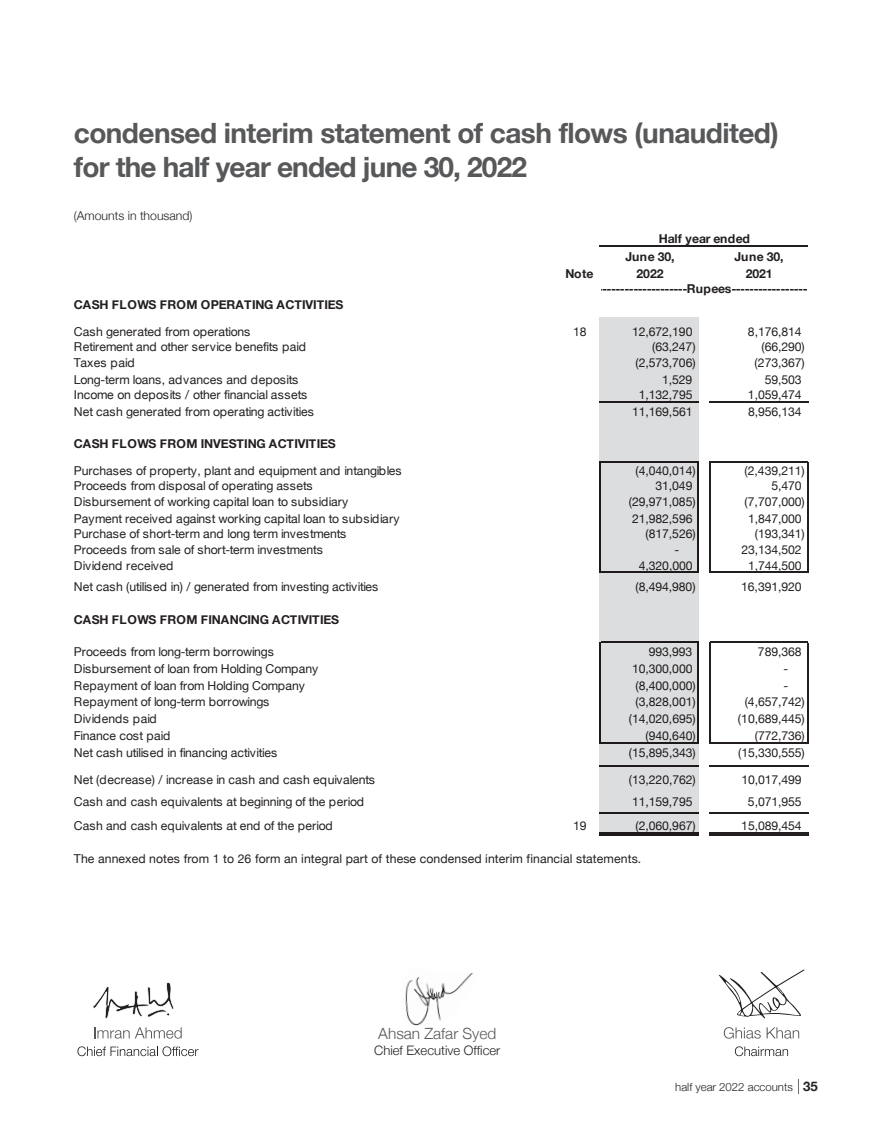
<style>
.page{position:relative;width:882px;height:1134px;background:#fff}
.page>*{position:absolute;margin:0;border:0;box-sizing:border-box;transform-origin:0 0}
.t1{font:700 28px/33.6px "Helvetica Neue";letter-spacing:-.02em;color:#57585a}
.t2{font:300 15.4px "Helvetica Neue";color:#57585a}
.t3{font:300 13.12px "Helvetica Neue";color:#231f20}
.t4{font:12.25px "Helvetica Neue";letter-spacing:-.01em;color:#231f20}
.t5{font:12.25px "Helvetica Neue";letter-spacing:.01em;color:#231f20}
.t6{font:700 12.25px "Helvetica Neue";letter-spacing:-.01em;color:#231f20}
.t7{font:300 12.25px "Helvetica Neue";color:#231f20}
.t8{font:300 11.38px "Helvetica Neue";color:#231f20}
.s1{font-weight:700;font-size:13.12px}
</style>
<div class="page">
<svg style="left:798px;top:1079px;width:1px;height:15px"></svg>
<svg style="left:77px;top:1046px;width:122px;height:10px"></svg>
<svg style="left:735px;top:1046px;width:53px;height:10px"></svg>
<svg style="left:93px;top:982px;width:81px;height:37px"></svg>
<svg style="left:94px;top:1027px;width:88px;height:12px"></svg>
<svg style="left:719px;top:970px;width:86px;height:48px"></svg>
<svg style="left:724px;top:1027px;width:37px;height:12px"></svg>
<svg style="left:767px;top:1027px;width:32px;height:12px"></svg>
<hr style="left:709px;top:462px;width:1px;height:111px;background:#231f20">
<hr style="left:807px;top:463px;width:1px;height:110px;background:#231f20">
<hr style="left:709px;top:642px;width:1px;height:101px;background:#231f20">
<hr style="left:807px;top:643px;width:1px;height:100px;background:#231f20">
<hr style="left:600px;top:246px;width:208px;height:1px;background:#231f20">
<hr style="left:709px;top:401px;width:99px;height:2px;background:#231f20">
<hr style="left:710px;top:462px;width:98px;height:1px;background:#231f20">
<hr style="left:710px;top:572px;width:98px;height:1px;background:#231f20">
<hr style="left:710px;top:642px;width:98px;height:1px;background:#231f20">
<hr style="left:710px;top:742px;width:98px;height:1px;background:#231f20">
<hr style="left:709px;top:765px;width:99px;height:2px;background:#231f20">
<hr style="left:709px;top:812px;width:99px;height:1px;background:#231f20">
<hr style="left:709px;top:832px;width:99px;height:1px;background:#231f20">
<hr style="left:709px;top:834px;width:99px;height:2px;background:#231f20">
<div style="left:600px;top:317px;width:99px;height:519px;background:#dcdddf"></div>
<img style="left:405px;top:973px;width:68px;height:53px">
<h1 class="t1" style="left:74px;top:117px;width:706px">condensed interim statement of cash flows (unaudited) for the half year ended june 30, 2022</h1>
<p class="t7" style="left:74px;top:206px;width:120px">(Amounts in thousand)</p>
<p class="t6" style="left:659px;top:229px;width:93px">Half year ended</p>
<p class="t6" style="left:626px;top:247px;width:51px">June 30,</p>
<p class="t6" style="left:735px;top:247px;width:51px">June 30,</p>
<p class="t6" style="left:565px;top:264px;width:30px">Note</p>
<p class="t6" style="left:637px;top:264px;width:28px">2022</p>
<p class="t6" style="left:746px;top:264px;width:28px">2021</p>
<p class="t6" style="left:567px;top:279px;width:278px">---------------------------Rupees-------------------------</p>
<p class="t6" style="left:74px;top:295px;width:271px">CASH FLOWS FROM OPERATING ACTIVITIES</p>
<p class="t5" style="left:74px;top:323px;width:178px">Cash generated from operations</p>
<p class="t4" style="left:573px;top:323px;width:15px">18</p>
<p class="t4" style="left:632px;top:323px;width:62px">12,672,190</p>
<p class="t4" style="left:748px;top:323px;width:55px">8,176,814</p>
<p class="t5" style="left:74px;top:338px;width:234px">Retirement and other service benefits paid</p>
<p class="t4" style="left:652px;top:338px;width:45px">(63,247)</p>
<p class="t4" style="left:761px;top:338px;width:45px">(66,290)</p>
<p class="t5" style="left:74px;top:354px;width:62px">Taxes paid</p>
<p class="t4" style="left:636px;top:354px;width:61px">(2,573,706)</p>
<p class="t4" style="left:755px;top:354px;width:51px">(273,367)</p>
<p class="t5" style="left:74px;top:370px;width:226px">Long-term loans, advances and deposits</p>
<p class="t4" style="left:662px;top:370px;width:32px">1,529</p>
<p class="t4" style="left:765px;top:370px;width:38px">59,503</p>
<p class="t4" style="left:74px;top:386px;width:235px">Income on deposits / other financial assets</p>
<p class="t4" style="left:639px;top:386px;width:55px">1,132,795</p>
<p class="t4" style="left:748px;top:386px;width:55px">1,059,474</p>
<p class="t5" style="left:74px;top:403px;width:241px">Net cash generated from operating activities</p>
<p class="t4" style="left:632px;top:403px;width:62px">11,169,561</p>
<p class="t4" style="left:748px;top:403px;width:55px">8,956,134</p>
<p class="t6" style="left:74px;top:434px;width:263px">CASH FLOWS FROM INVESTING ACTIVITIES</p>
<p class="t4" style="left:74px;top:462px;width:329px">Purchases of property, plant and equipment and intangibles</p>
<p class="t4" style="left:636px;top:462px;width:61px">(4,040,014)</p>
<p class="t4" style="left:745px;top:462px;width:61px">(2,439,211)</p>
<p class="t5" style="left:74px;top:477px;width:240px">Proceeds from disposal of operating assets</p>
<p class="t4" style="left:656px;top:477px;width:38px">31,049</p>
<p class="t4" style="left:771px;top:477px;width:32px">5,470</p>
<p class="t5" style="left:74px;top:493px;width:276px">Disbursement of working capital loan to subsidiary</p>
<p class="t4" style="left:629px;top:493px;width:68px">(29,971,085)</p>
<p class="t4" style="left:745px;top:493px;width:61px">(7,707,000)</p>
<p class="t5" style="left:74px;top:510px;width:327px">Payment received against working capital loan to subsidiary</p>
<p class="t4" style="left:632px;top:510px;width:62px">21,982,596</p>
<p class="t4" style="left:748px;top:510px;width:55px">1,847,000</p>
<p class="t4" style="left:74px;top:525px;width:274px">Purchase of short-term and long term investments</p>
<p class="t4" style="left:646px;top:525px;width:51px">(817,526)</p>
<p class="t4" style="left:755px;top:525px;width:51px">(193,341)</p>
<p class="t5" style="left:74px;top:541px;width:250px">Proceeds from sale of short-term investments</p>
<p class="t4" style="left:675px;top:541px;width:6px">-</p>
<p class="t4" style="left:741px;top:541px;width:62px">23,134,502</p>
<p class="t5" style="left:74px;top:556px;width:101px">Dividend received</p>
<p class="t4" style="left:639px;top:556px;width:55px">4,320,000</p>
<p class="t4" style="left:748px;top:556px;width:55px">1,744,500</p>
<p class="t4" style="left:74px;top:578px;width:306px">Net cash (utilised in) / generated from investing activities</p>
<p class="t4" style="left:636px;top:577px;width:61px">(8,494,980)</p>
<p class="t4" style="left:741px;top:577px;width:62px">16,391,920</p>
<p class="t6" style="left:74px;top:610px;width:267px">CASH FLOWS FROM FINANCING ACTIVITIES</p>
<p class="t4" style="left:74px;top:643px;width:201px">Proceeds from long-term borrowings</p>
<p class="t4" style="left:649px;top:643px;width:45px">993,993</p>
<p class="t4" style="left:758px;top:643px;width:45px">789,368</p>
<p class="t4" style="left:74px;top:660px;width:246px">Disbursement of loan from Holding Company</p>
<p class="t4" style="left:632px;top:660px;width:62px">10,300,000</p>
<p class="t4" style="left:784px;top:660px;width:6px">-</p>
<p class="t4" style="left:74px;top:677px;width:233px">Repayment of loan from Holding Company</p>
<p class="t4" style="left:636px;top:677px;width:61px">(8,400,000)</p>
<p class="t4" style="left:784px;top:677px;width:6px">-</p>
<p class="t4" style="left:74px;top:693px;width:197px">Repayment of long-term borrowings</p>
<p class="t4" style="left:636px;top:693px;width:61px">(3,828,001)</p>
<p class="t4" style="left:745px;top:693px;width:61px">(4,657,742)</p>
<p class="t5" style="left:74px;top:710px;width:84px">Dividends paid</p>
<p class="t4" style="left:629px;top:710px;width:68px">(14,020,695)</p>
<p class="t4" style="left:738px;top:710px;width:68px">(10,689,445)</p>
<p class="t4" style="left:74px;top:727px;width:98px">Finance cost paid</p>
<p class="t4" style="left:646px;top:727px;width:51px">(940,640)</p>
<p class="t4" style="left:755px;top:727px;width:51px">(772,736)</p>
<p class="t4" style="left:74px;top:743px;width:205px">Net cash utilised in financing activities</p>
<p class="t4" style="left:629px;top:743px;width:68px">(15,895,343)</p>
<p class="t4" style="left:738px;top:743px;width:68px">(15,330,555)</p>
<p class="t5" style="left:74px;top:771px;width:303px">Net (decrease) / increase in cash and cash equivalents</p>
<p class="t4" style="left:629px;top:771px;width:68px">(13,220,762)</p>
<p class="t4" style="left:741px;top:771px;width:62px">10,017,499</p>
<p class="t4" style="left:74px;top:792px;width:291px">Cash and cash equivalents at beginning of the period</p>
<p class="t4" style="left:632px;top:792px;width:62px">11,159,795</p>
<p class="t4" style="left:748px;top:792px;width:55px">5,071,955</p>
<p class="t5" style="left:74px;top:817px;width:260px">Cash and cash equivalents at end of the period</p>
<p class="t4" style="left:573px;top:817px;width:15px">19</p>
<p class="t4" style="left:636px;top:817px;width:61px">(2,060,967)</p>
<p class="t4" style="left:741px;top:817px;width:62px">15,089,454</p>
<p class="t5" style="left:74px;top:850px;width:569px">The annexed notes from 1 to 26 form an integral part of these condensed interim financial statements.</p>
<p class="t2" style="left:378px;top:1021px;width:119px">Ahsan Zafar Syed</p>
<p class="t3" style="left:374px;top:1040px;width:128px">Chief Executive Officer</p>
<p class="t8" style="left:675px;top:1078px;width:144px">half year 2022 accounts <span class="s1">35</span></p>
</div>
